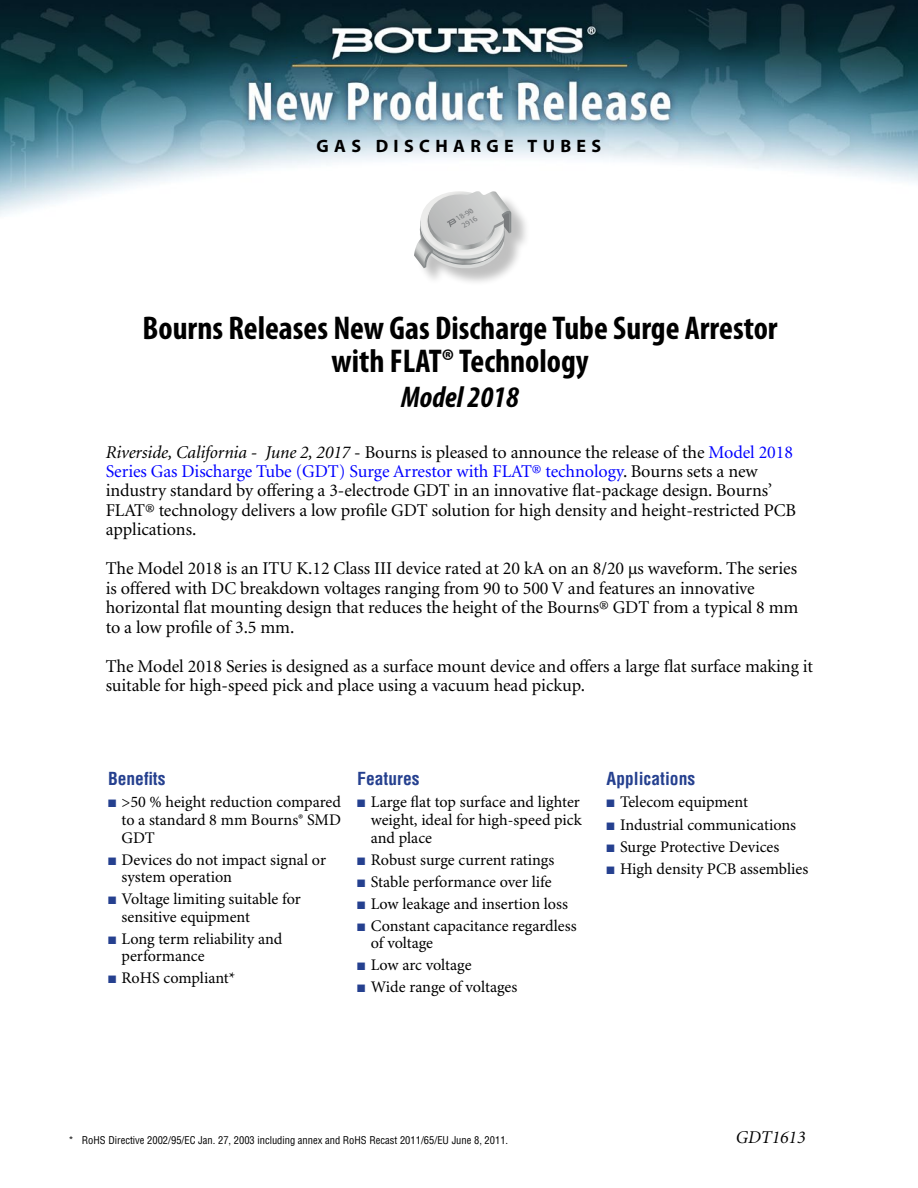
<style>
.page{position:relative;width:918px;height:1188px;background:#fff}
.page>*{position:absolute;margin:0;border:0;box-sizing:border-box;transform-origin:0 0}
.t1{font:700 condensed 33px/33px "Myriad Pro";color:#000;text-align:center}
.t2{font:italic 700 condensed 30px "Myriad Pro";color:#000}
.t3{font:18px/19.5px "Minion";letter-spacing:-.005em;color:#000}
.t4{font:700 18px "Myriad Pro";letter-spacing:.3em;color:#000}
.t5{font:italic 18px "Minion";color:#000}
.t6{font:700 condensed 17.55px "Helvetica";color:#25408f}
.t7{font:16.2px/17.5px "Minion Pro";color:#000}
.t8{font:condensed 10.5px "Helvetica";color:#000}
.t9{font:italic 7.95px/9px "Myriad Pro";color:#797b7d}
.s1{font-style:italic}
.s2{color:#00f}
.s3{color:#25408f}
</style>
<div class="page">
<img style="left:0;top:0;width:918px;height:216px">
<div style="left:417px;top:194px;width:113px;height:93px;background:#000;opacity:.25"></div>
<svg style="left:414px;top:191px;width:97px;height:80px;background:#cbcccc"></svg>
<p class="t4" style="left:317px;top:134px;width:286px">GAS DISCHARGE TUBES</p>
<p class="t9" style="left:455px;top:215px;width:20px;rotate:-29deg">18-90<br>2916</p>
<h1 class="t1" style="left:143px;top:312px;width:637px">Bourns Releases New Gas Discharge Tube Surge Arrestor with FLAT® Technology</h1>
<h2 class="t2" style="left:401px;top:381px;width:119px">Model 2018</h2>
<p class="t3" style="left:106px;top:443px;width:692px"><span class="s1">Riverside, California - June 2, 2017</span> - Bourns is pleased to announce the release of the <span class="s2">Model 2018<br>Series Gas Discharge Tube (GDT) Surge Arrestor with FLAT® technology</span>. Bourns sets a new industry standard by offering a 3-electrode GDT in an innovative flat-package design. Bourns’ FLAT® technology delivers a low profile GDT solution for high density and height-restricted PCB applications.</p>
<p class="t3" style="left:106px;top:560px;width:694px">The Model 2018 is an ITU K.12 Class III device rated at 20 kA on an 8/20 µs waveform. The series is offered with DC breakdown voltages ranging from 90 to 500 V and features an innovative horizontal flat mounting design that reduces the height of the Bourns® GDT from a typical 8 mm to a low profile of 3.5 mm.</p>
<p class="t3" style="left:106px;top:657px;width:709px">The Model 2018 Series is designed as a surface mount device and offers a large flat surface making it suitable for high-speed pick and place using a vacuum head pickup.</p>
<p class="t6" style="left:108px;top:768px;width:59px">Benefits</p>
<p class="t7" style="left:121px;top:794px;width:221px;text-align:justify;text-indent:-13px"><span class="s3">■</span> &gt;50 % height reduction compared to a standard 8 mm Bourns® SMD GDT</p>
<p class="t7" style="left:121px;top:851px;width:206px;text-indent:-13px"><span class="s3">■</span> Devices do not impact signal or system operation</p>
<p class="t7" style="left:121px;top:891px;width:181px;text-indent:-13px"><span class="s3">■</span> Voltage limiting suitable for sensitive equipment</p>
<p class="t7" style="left:121px;top:931px;width:162px;text-indent:-13px"><span class="s3">■</span> Long term reliability and performance</p>
<p class="t7" style="left:108px;top:970px;width:129px"><span class="s3">■</span> RoHS compliant*</p>
<p class="t6" style="left:357px;top:768px;width:64px">Features</p>
<p class="t7" style="left:371px;top:794px;width:212px;text-align:justify;text-indent:-13px"><span class="s3">■</span> Large flat top surface and lighter weight, ideal for high-speed pick and place</p>
<p class="t7" style="left:357px;top:851px;width:199px"><span class="s3">■</span> Robust surge current ratings</p>
<p class="t7" style="left:357px;top:873px;width:196px"><span class="s3">■</span> Stable performance over life</p>
<p class="t7" style="left:357px;top:895px;width:212px"><span class="s3">■</span> Low leakage and insertion loss</p>
<p class="t7" style="left:371px;top:918px;width:207px;text-indent:-13px"><span class="s3">■</span> Constant capacitance regardless of voltage</p>
<p class="t7" style="left:357px;top:957px;width:116px"><span class="s3">■</span> Low arc voltage</p>
<p class="t7" style="left:357px;top:979px;width:162px"><span class="s3">■</span> Wide range of voltages</p>
<p class="t6" style="left:607px;top:768px;width:90px">Applications</p>
<p class="t7" style="left:607px;top:794px;width:143px"><span class="s3">■</span> Telecom equipment</p>
<p class="t7" style="left:607px;top:816px;width:191px"><span class="s3">■</span> Industrial communications</p>
<p class="t7" style="left:607px;top:838px;width:174px"><span class="s3">■</span> Surge Protective Devices</p>
<p class="t7" style="left:607px;top:860px;width:203px"><span class="s3">■</span> High density PCB assemblies</p>
<p class="t8" style="left:68px;top:1133px;width:441px">* RoHS Directive 2002/95/EC Jan. 27, 2003 including annex and RoHS Recast 2011/65/EU June 8, 2011.</p>
<p class="t5" style="left:736px;top:1128px;width:71px">GDT1613</p>
</div>
